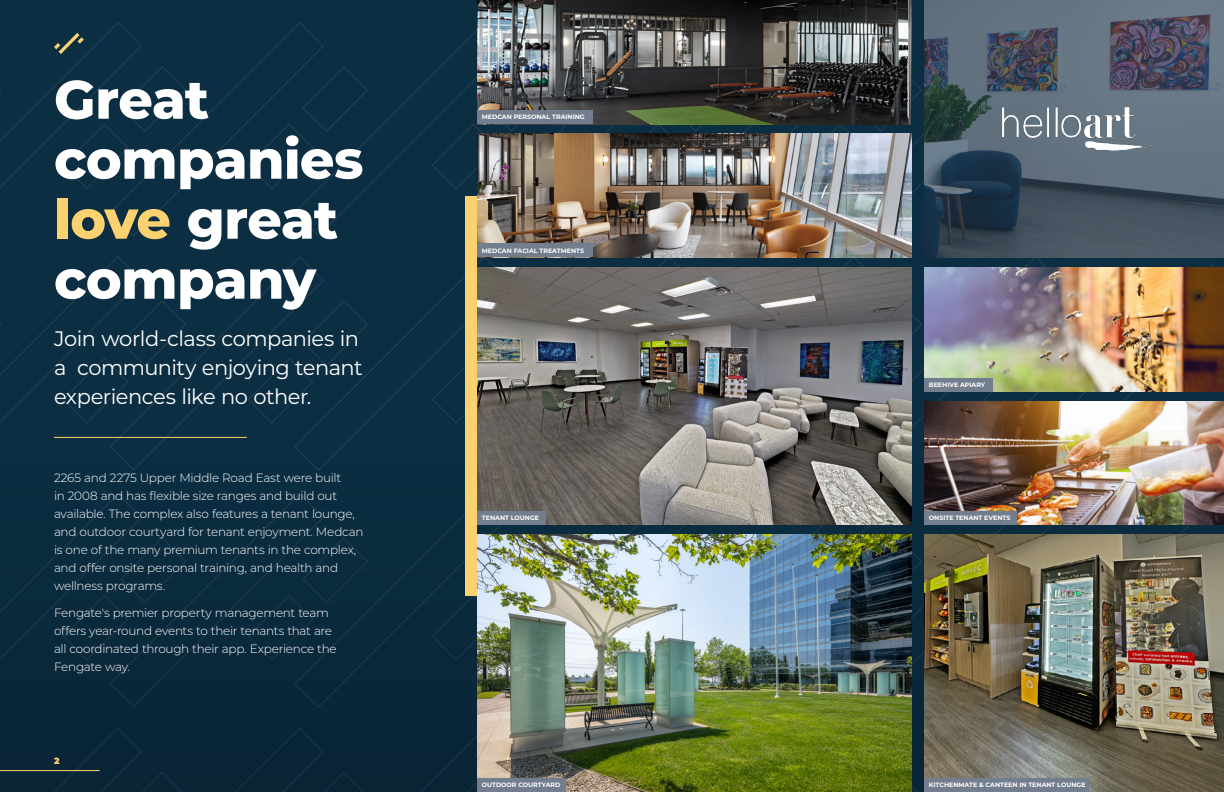
<style>
.page{position:relative;width:1224px;height:792px;background:#fff}
.page>*{position:absolute;margin:0;border:0;box-sizing:border-box;transform-origin:0 0}
.t1{font:800 54px/60px "Montserrat";letter-spacing:-.015em;color:#fff}
.t2{font:21px/29px "Montserrat";letter-spacing:-.025em;color:#fff}
.t3{font:300 12px/18px "Montserrat";letter-spacing:-.02em;color:#fff}
.t4{font:900 9px "Montserrat";color:#fcd271}
.t5{font:700 6.3px "Montserrat";color:#fff}
.s1{color:#fcd271}
</style>
<div class="page">
<div style="left:0;top:21px;width:1214px;height:433px;background:#0c2e42"></div>
<div style="left:0;top:454px;width:1224px;height:338px;background:#0c2e42"></div>
<img style="left:477px;top:133px;width:435px;height:124px">
<img style="left:477px;top:0;width:435px;height:124px">
<img style="left:924px;top:0;width:300px;height:257px">
<img style="left:924px;top:268px;width:300px;height:124px">
<img style="left:924px;top:401px;width:300px;height:124px">
<img style="left:477px;top:268px;width:435px;height:257px">
<img style="left:477px;top:535px;width:435px;height:257px">
<img style="left:924px;top:535px;width:300px;height:257px">
<img style="left:989px;top:102px;width:170px;height:53px">
<div style="left:924px;top:511px;width:92px;height:14px;background:#727d8e"></div>
<div style="left:924px;top:778px;width:165px;height:14px;background:#727d8e"></div>
<div style="left:924px;top:378px;width:68px;height:14px;background:#727d8e"></div>
<div style="left:477px;top:511px;width:69px;height:14px;background:#727d8e"></div>
<div style="left:477px;top:110px;width:116px;height:14px;background:#727d8e"></div>
<div style="left:477px;top:243px;width:116px;height:14px;background:#727d8e"></div>
<div style="left:477px;top:778px;width:89px;height:14px;background:#727d8e"></div>
<div style="left:465px;top:196px;width:12px;height:400px;background:#fcd271"></div>
<hr style="left:54px;top:437px;width:193px;height:1px;background:#fcd271">
<svg style="left:54px;top:33px;width:30px;height:21px"></svg>
<hr style="left:0;top:770px;width:100px;height:1px;background:#fcd271">
<h1 class="t1" style="left:54px;top:67px;width:311px">Great companies <span class="s1">love</span> great company</h1>
<h2 class="t2" style="left:54px;top:323px;width:310px">Join world-class companies in a community enjoying tenant experiences like no other.</h2>
<p class="t3" style="left:54px;top:468px;width:311px">2265 and 2275 Upper Middle Road East were built<br>in 2008 and has flexible size ranges and build out available. The complex also features a tenant lounge, and outdoor courtyard for tenant enjoyment. Medcan is one of the many premium tenants in the complex, and offer onsite personal training, and health and wellness programs.</p>
<p class="t3" style="left:54px;top:603px;width:284px">Fengate's premier property management team offers year-round events to their tenants that are all coordinated through their app. Experience the Fengate way.</p>
<p class="t4" style="left:54px;top:754px;width:7px">2</p>
<p class="t5" style="left:482px;top:112px;width:104px">MEDCAN PERSONAL TRAINING</p>
<p class="t5" style="left:482px;top:246px;width:104px">MEDCAN FACIAL TREATMENTS</p>
<p class="t5" style="left:482px;top:513px;width:59px">TENANT LOUNGE</p>
<p class="t5" style="left:482px;top:781px;width:80px">OUTDOOR COURTYARD</p>
<p class="t5" style="left:929px;top:380px;width:58px">BEEHIVE APIARY</p>
<p class="t5" style="left:929px;top:513px;width:83px">ONSITE TENANT EVENTS</p>
<p class="t5" style="left:929px;top:781px;width:158px">KITCHENMATE &amp; CANTEEN IN TENANT LOUNGE</p>
</div>
